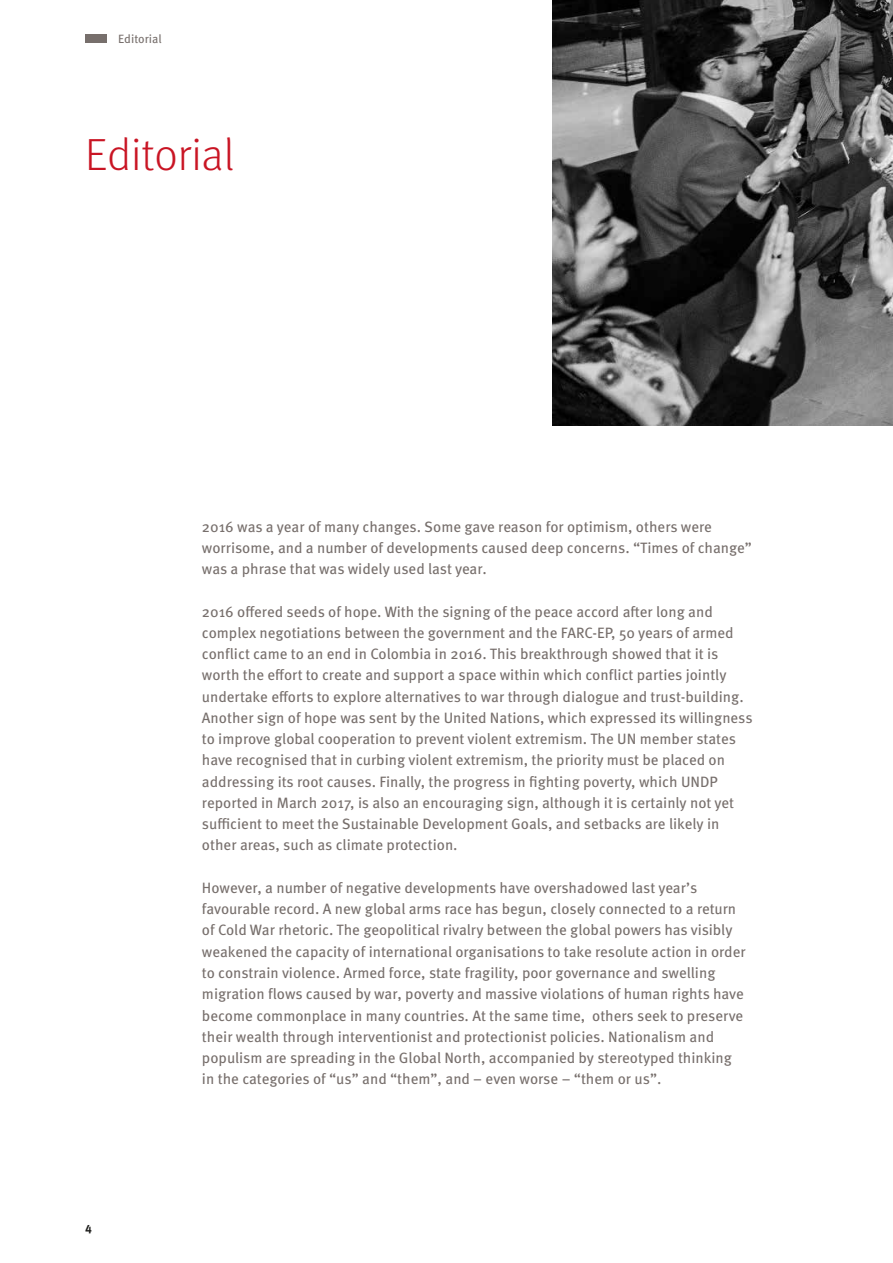
<style>
.page{position:relative;width:893px;height:1263px;background:#fff}
.page>*{position:absolute;margin:0;border:0;box-sizing:border-box;transform-origin:0 0}
.t1{font:300 45px "Meta Pro";color:#c91524}
.t2{font:15px/21.3px "Meta Pro";color:#776f6c}
.t3{font:12px "Meta Pro";letter-spacing:-.005em;color:#776f6c}
.t4{font:700 12px "Meta Pro";color:#1d1d1b}
</style>
<div class="page">
<img style="left:553px;top:0;width:340px;height:425px">
<div style="left:85px;top:34px;width:21px;height:9px;background:#776f6c"></div>
<p class="t3" style="left:118px;top:29px;width:45px">Editorial</p>
<h1 class="t1" style="left:85px;top:122px;width:151px">Editorial</h1>
<p class="t4" style="left:85px;top:1220px;width:8px">4</p>
<p class="t2" style="left:202px;top:515px;width:551px">2016 was a year of many changes. Some gave reason for optimism, others were worrisome, and a number of developments caused deep concerns. “Times of change” was a phrase that was widely used last year.</p>
<p class="t2" style="left:202px;top:600px;width:552px">2016 offered seeds of hope. With the signing of the peace accord after long and complex negotiations between the government and the FARC-EP, 50 years of armed conflict came to an end in Colombia in 2016. This breakthrough showed that it is worth the effort to create and support a space within which conflict parties jointly undertake efforts to explore alternatives to war through dialogue and trust-building.<br>Another sign of hope was sent by the United Nations, which expressed its willingness to improve global cooperation to prevent violent extremism. The UN member states have recognised that in curbing violent extremism, the priority must be placed on addressing its root causes. Finally, the progress in fighting poverty, which UNDP reported in March 2017, is also an encouraging sign, although it is certainly not yet sufficient to meet the Sustainable Development Goals, and setbacks are likely in other areas, such as climate protection.</p>
<p class="t2" style="left:202px;top:876px;width:545px">However, a number of negative developments have overshadowed last year’s favourable record. A new global arms race has begun, closely connected to a return of Cold War rhetoric. The geopolitical rivalry between the global powers has visibly weakened the capacity of international organisations to take resolute action in order to constrain violence. Armed force, state fragility, poor governance and swelling migration flows caused by war, poverty and massive violations of human rights have become commonplace in many countries. At the same time, others seek to preserve their wealth through interventionist and protectionist policies. Nationalism and populism are spreading in the Global North, accompanied by stereotyped thinking in the categories of “us” and “them”, and – even worse – “them or us”.</p>
</div>
